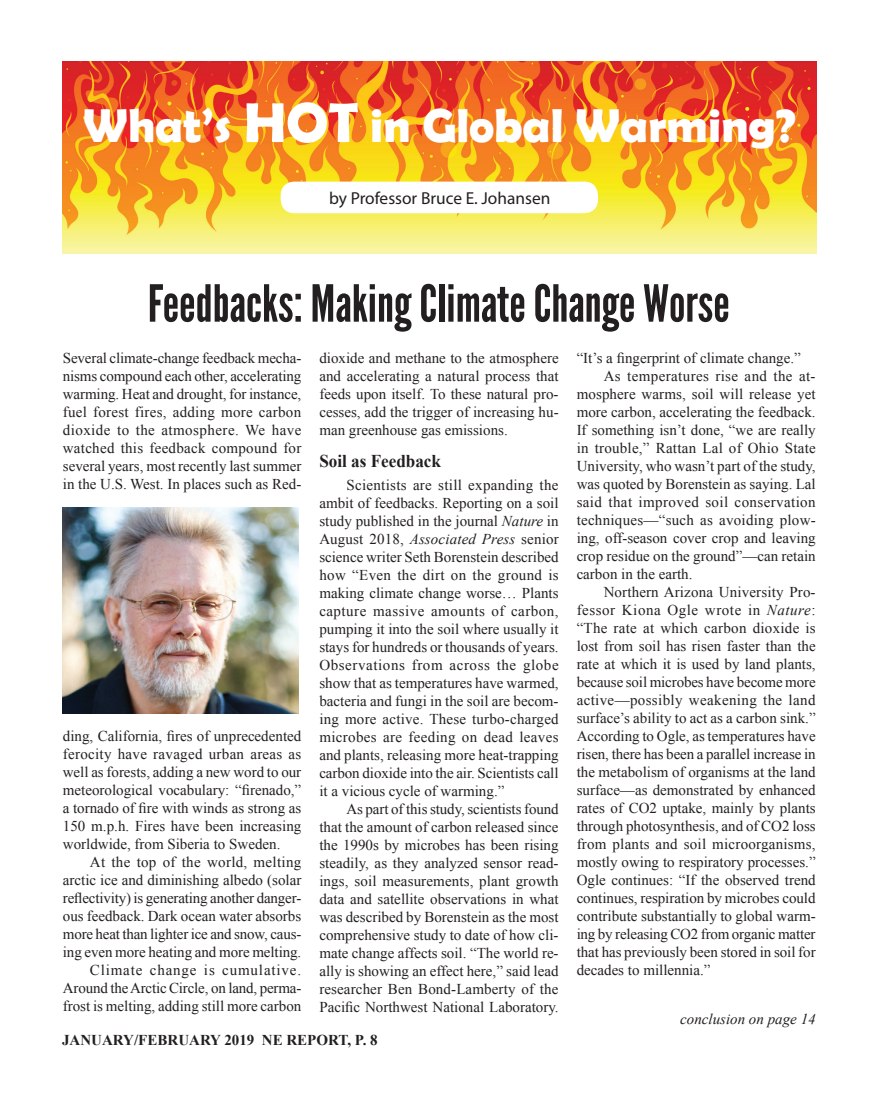
<style>
.page{position:relative;width:878px;height:1107px;background:#fff}
.page>*{position:absolute;margin:0;border:0;box-sizing:border-box;transform-origin:0 0}
.t1{font:51px "League Gothic";color:#231f20}
.t2{font:700 47.7px "Berlin Sans FB Demi";color:#fff}
.t3{font:700 18px "Times New Roman";color:#231f20;scale:.95 1}
.t4{font:17.4px "Myriad Pro";color:#231f20}
.t5{font:15px/18px "Times New Roman";color:#231f20;text-align:justify}
.t6{font:15px "Times New Roman";letter-spacing:.025em;color:#231f20}
.t7{font:15px "Times New Roman";letter-spacing:.02em;color:#231f20}
.t8{font:700 15px "Times New Roman";color:#231f20}
.t9{font:15px "Times New Roman";letter-spacing:.035em;color:#231f20}
.t10{font:italic 15px "Times New Roman";color:#231f20}
.s1{font-size:56.4px}
.s2{font-style:italic}
</style>
<div class="page">
<img style="left:63px;top:62px;width:753px;height:192px">
<div style="left:280px;top:182px;width:318px;height:31px;background:#fff;border-radius:13px"></div>
<img style="left:63px;top:507px;width:235px;height:206px">
<h2 class="t2" style="left:83px;top:98px;width:714px">What’s <span class="s1">HOT</span> in Global Warming?</h2>
<p class="t4" style="left:329px;top:188px;width:223px">by Professor Bruce E. Johansen</p>
<h1 class="t1" style="left:148px;top:273px;width:583px">Feedbacks: Making Climate Change Worse</h1>
<p class="t5" style="left:63px;top:349px;width:240px">Several climate-change feedback mecha&shy;nisms compound each other, accelerating warming. Heat and drought, for instance, fuel forest fires, adding more carbon dioxide to the atmosphere. We have watched this feedback compound for several years, most recently last summer in the U.S. West. In places such as Red-</p>
<p class="t5" style="left:63px;top:727px;width:240px">ding, California, fires of unprecedented ferocity have ravaged urban areas as well as forests, adding a new word to our meteorological vocabulary: “firenado,” a tornado of fire with winds as strong as 150 m.p.h. Fires have been increasing worldwide, from Siberia to Sweden.</p>
<p class="t5" style="left:63px;top:853px;width:240px;text-align:right">At the top of the world, melting arctic ice and diminishing albedo (solar reflectivity) is generating another danger&shy;ous feedback. Dark ocean water absorbs more heat than lighter ice and snow, caus&shy;ing even more heating and more melting.<br>Climate change is cumulative.<br>Around the Arctic Circle, on land, perma&shy;frost is melting, adding still more carbon</p>
<p class="t5" style="left:319px;top:349px;width:241px">dioxide and methane to the atmosphere and accelerating a natural process that feeds upon itself. To these natural pro&shy;cesses, add the trigger of increasing hu&shy;man greenhouse gas emissions.</p>
<p class="t3" style="left:319px;top:449px;width:130px">Soil as Feedback</p>
<p class="t5" style="left:319px;top:475px;width:241px;text-indent:27px">Scientists are still expanding the ambit of feedbacks. Reporting on a soil study published in the journal <span class="s2">Nature</span> in August 2018, <span class="s2">Associated Press</span> senior science writer Seth Borenstein described how “Even the dirt on the ground is making climate change worse… Plants capture massive amounts of carbon, pumping it into the soil where usually it stays for hundreds or thousands of years.<br>Observations from across the globe show that as temperatures have warmed, bacteria and fungi in the soil are becom&shy;ing more active. These turbo-charged microbes are feeding on dead leaves and plants, releasing more heat-trapping carbon dioxide into the air. Scientists call it a vicious cycle of warming.”</p>
<p class="t5" style="left:319px;top:799px;width:241px;text-indent:27px">As part of this study, scientists found that the amount of carbon released since the 1990s by microbes has been rising steadily, as they analyzed sensor read&shy;ings, soil measurements, plant growth data and satellite observations in what was described by Borenstein as the most comprehensive study to date of how cli&shy;mate change affects soil. “The world re&shy;ally is showing an effect here,” said lead researcher Ben Bond-Lamberty of the Pacific Northwest National Laboratory.</p>
<p class="t8" style="left:62px;top:1029px;width:317px">JANUARY/FEBRUARY 2019 NE REPORT, P. 8</p>
<p class="t5" style="left:576px;top:349px;width:226px">“It’s a fingerprint of climate change.”</p>
<p class="t6" style="left:603px;top:366px;width:213px">As temperatures rise and the at-</p>
<p class="t5" style="left:576px;top:385px;width:240px">mosphere warms, soil will release yet</p>
<p class="t5" style="left:576px;top:403px;width:240px">more carbon, accelerating the feedback.</p>
<p class="t5" style="left:576px;top:421px;width:240px">If something isn’t done, “we are really</p>
<p class="t5" style="left:576px;top:439px;width:240px">in trouble,” Rattan Lal of Ohio State</p>
<p class="t5" style="left:576px;top:457px;width:240px">University, who wasn’t part of the study,</p>
<p class="t5" style="left:576px;top:475px;width:240px">was quoted by Borenstein as saying. Lal</p>
<p class="t6" style="left:576px;top:492px;width:240px">said that improved soil conservation</p>
<p class="t7" style="left:576px;top:510px;width:240px">techniques—“such as avoiding plow-</p>
<p class="t5" style="left:576px;top:529px;width:240px">ing, off-season cover crop and leaving</p>
<p class="t5" style="left:576px;top:547px;width:240px">crop residue on the ground”—can retain</p>
<p class="t5" style="left:576px;top:565px;width:117px">carbon in the earth.</p>
<p class="t5" style="left:603px;top:583px;width:213px">Northern Arizona University Pro-</p>
<p class="t9" style="left:576px;top:600px;width:240px">fessor Kiona Ogle wrote in <span class="s2">Nature</span>:</p>
<p class="t7" style="left:576px;top:618px;width:240px">“The rate at which carbon dioxide is</p>
<p class="t5" style="left:576px;top:637px;width:240px">lost from soil has risen faster than the</p>
<p class="t5" style="left:576px;top:655px;width:240px">rate at which it is used by land plants,</p>
<p class="t5" style="left:576px;top:673px;width:240px">because soil microbes have become more</p>
<p class="t6" style="left:576px;top:690px;width:240px">active—possibly weakening the land</p>
<p class="t5" style="left:576px;top:709px;width:240px">surface’s ability to act as a carbon sink.”</p>
<p class="t5" style="left:576px;top:727px;width:240px">According to Ogle, as temperatures have</p>
<p class="t5" style="left:576px;top:745px;width:240px">risen, there has been a parallel increase in</p>
<p class="t5" style="left:576px;top:763px;width:240px">the metabolism of organisms at the land</p>
<p class="t5" style="left:576px;top:781px;width:240px">surface—as demonstrated by enhanced</p>
<p class="t5" style="left:576px;top:799px;width:240px">rates of CO2 uptake, mainly by plants</p>
<p class="t5" style="left:576px;top:817px;width:240px">through photosynthesis, and of CO2 loss</p>
<p class="t5" style="left:576px;top:835px;width:240px">from plants and soil microorganisms,</p>
<p class="t5" style="left:576px;top:853px;width:240px">mostly owing to respiratory processes.”</p>
<p class="t5" style="left:576px;top:871px;width:240px">Ogle continues: “If the observed trend</p>
<p class="t5" style="left:576px;top:889px;width:240px">continues, respiration by microbes could</p>
<p class="t5" style="left:576px;top:907px;width:240px">contribute substantially to global warm-</p>
<p class="t5" style="left:576px;top:925px;width:240px">ing by releasing CO2 from organic matter</p>
<p class="t5" style="left:576px;top:943px;width:240px">that has previously been stored in soil for</p>
<p class="t5" style="left:576px;top:961px;width:135px">decades to millennia.”</p>
<p class="t10" style="left:680px;top:1009px;width:137px">conclusion on page 14</p>
</div>
